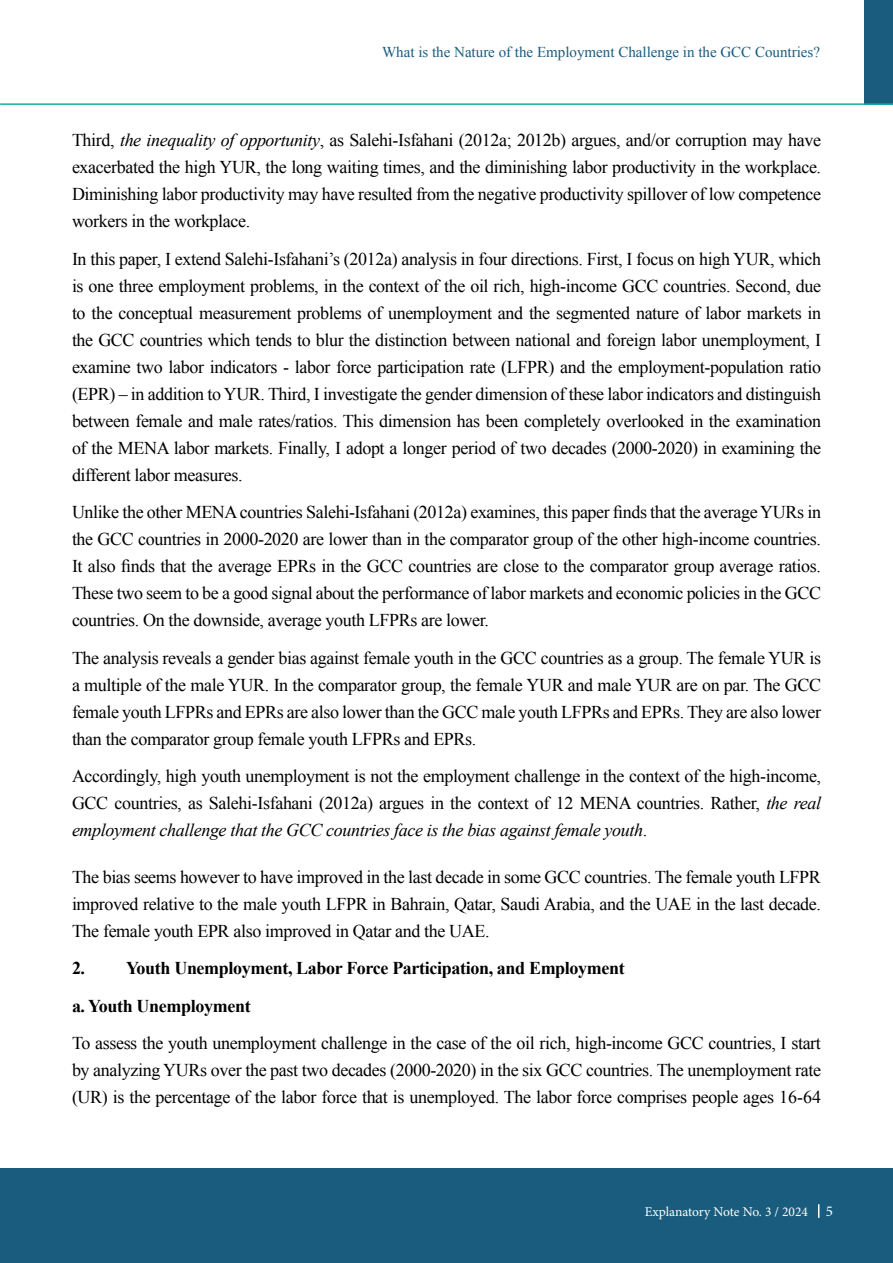
<style>
.page{position:relative;width:893px;height:1263px;background:#fff}
.page>*{position:absolute;margin:0;border:0;box-sizing:border-box;transform-origin:0 0}
.t1{font:18px/27px "Times New Roman";letter-spacing:-.02em;color:#000;text-align:justify}
.t2{font:700 18px/37.5px "Times New Roman";letter-spacing:-.02em;color:#000}
.t3{font:15px "Times New Roman";color:#195c7d}
.t4{font:13.5px "Minion Pro";letter-spacing:-.005em;color:#fffffb}
.s1{font-style:italic}
.s2{font-size:15px;color:#fff}
</style>
<div class="page">
<div style="left:865px;top:0;width:28px;height:104px;background:#195c7d"></div>
<hr style="left:0;top:103px;width:893px;height:2px;background:#0fb0a2">
<div style="left:0;top:1168px;width:892px;height:95px;background:#195c7d"></div>
<svg style="left:818px;top:1204px;width:1px;height:14px"></svg>
<p class="t3" style="left:382px;top:42px;width:439px">What is the Nature of the Employment Challenge in the GCC Countries?</p>
<p class="t1" style="left:72px;top:126px;width:751px">Third, <span class="s1">the inequality of opportunity</span>, as Salehi-Isfahani (2012a; 2012b) argues, and/or corruption may have exacerbated the high YUR, the long waiting times, and the diminishing labor productivity in the workplace.<br>Diminishing labor productivity may have resulted from the negative productivity spillover of low competence workers in the workplace.</p>
<p class="t1" style="left:72px;top:245px;width:751px">In this paper, I extend Salehi-Isfahani’s (2012a) analysis in four directions. First, I focus on high YUR, which is one three employment problems, in the context of the oil rich, high-income GCC countries. Second, due to the conceptual measurement problems of unemployment and the segmented nature of labor markets in the GCC countries which tends to blur the distinction between national and foreign labor unemployment, I examine two labor indicators - labor force participation rate (LFPR) and the employment-population ratio (EPR) – in addition to YUR. Third, I investigate the gender dimension of these labor indicators and distinguish between female and male rates/ratios. This dimension has been completely overlooked in the examination of the MENA labor markets. Finally, I adopt a longer period of two decades (2000-2020) in examining the different labor measures.</p>
<p class="t1" style="left:72px;top:498px;width:750px">Unlike the other MENA countries Salehi-Isfahani (2012a) examines, this paper finds that the average YURs in the GCC countries in 2000-2020 are lower than in the comparator group of the other high-income countries.<br>It also finds that the average EPRs in the GCC countries are close to the comparator group average ratios.<br>These two seem to be a good signal about the performance of labor markets and economic policies in the GCC countries. On the downside, average youth LFPRs are lower.</p>
<p class="t1" style="left:72px;top:644px;width:751px">The analysis reveals a gender bias against female youth in the GCC countries as a group. The female YUR is a multiple of the male YUR. In the comparator group, the female YUR and male YUR are on par. The GCC female youth LFPRs and EPRs are also lower than the GCC male youth LFPRs and EPRs. They are also lower than the comparator group female youth LFPRs and EPRs.</p>
<p class="t1" style="left:72px;top:762px;width:751px">Accordingly, high youth unemployment is not the employment challenge in the context of the high-income, GCC countries, as Salehi-Isfahani (2012a) argues in the context of 12 MENA countries. Rather, <span class="s1">the real employment challenge that the GCC countries face is the bias against female youth</span>.</p>
<p class="t1" style="left:72px;top:863px;width:750px">The bias seems however to have improved in the last decade in some GCC countries. The female youth LFPR improved relative to the male youth LFPR in Bahrain, Qatar, Saudi Arabia, and the UAE in the last decade.<br>The female youth EPR also improved in Qatar and the UAE.</p>
<p class="t2" style="left:72px;top:949px;width:554px">2. Youth Unemployment, Labor Force Participation, and Employment a. Youth Unemployment</p>
<p class="t1" style="left:72px;top:1029px;width:751px">To assess the youth unemployment challenge in the case of the oil rich, high-income GCC countries, I start by analyzing YURs over the past two decades (2000-2020) in the six GCC countries. The unemployment rate (UR) is the percentage of the labor force that is unemployed. The labor force comprises people ages 16-64</p>
<p class="t4" style="left:645px;top:1203px;width:190px">Explanatory Note No. 3 / 2024 <span class="s2">5</span></p>
</div>
